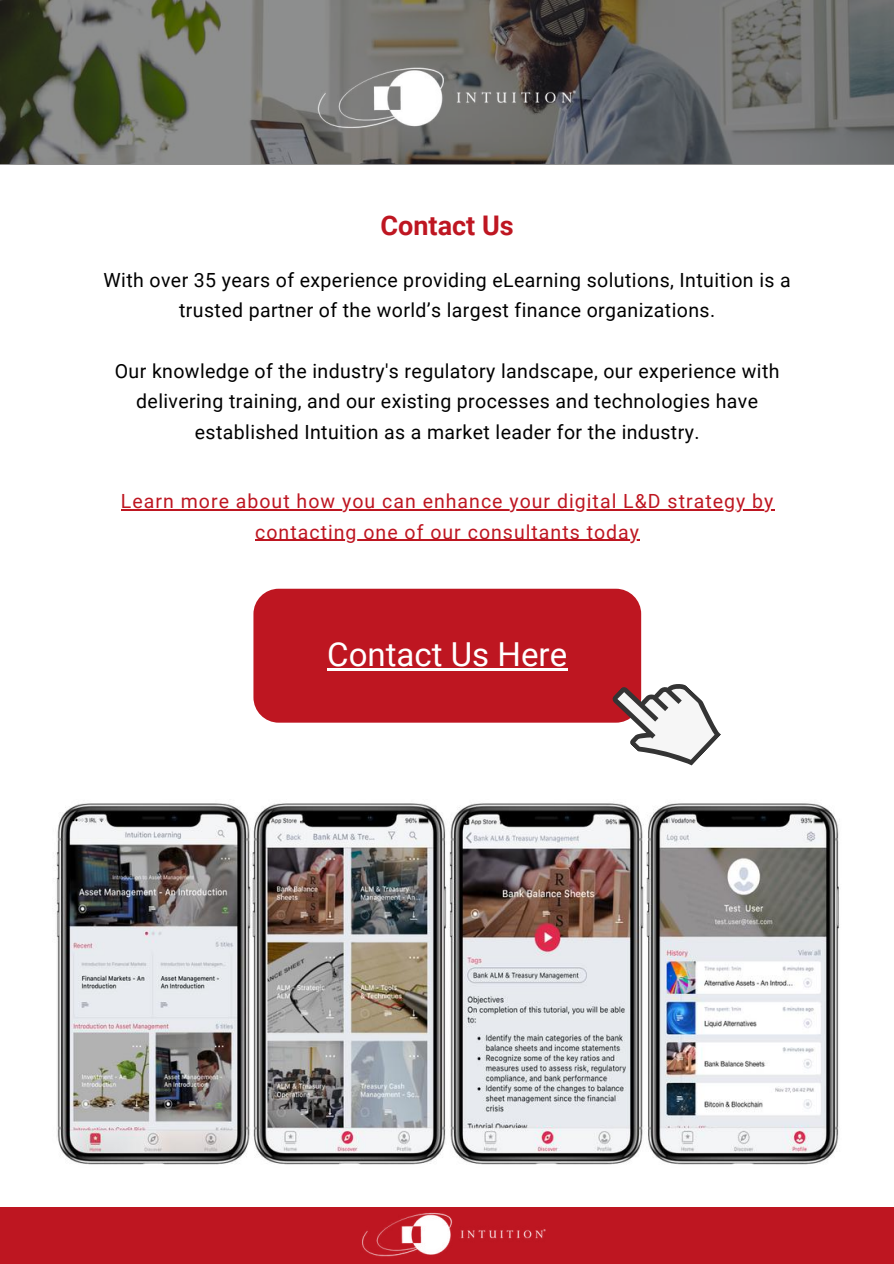
<style>
.page{position:relative;width:894px;height:1264px;background:#fff}
.page>*{position:absolute;margin:0;border:0;box-sizing:border-box;transform-origin:0 0}
.t1{font:33px "Roboto";color:#fff}
.t2{font:700 27px "Roboto";color:#be1621}
.t3{font:19.5px/30.5px "Roboto";letter-spacing:.02em;color:#000;text-align:center}
.t4{font:19.5px/30.5px "Roboto";letter-spacing:.055em;color:#be1621;text-align:center}
</style>
<div class="page">
<svg style="left:0;top:0;width:893px;height:165px;background:#6a6b66"></svg>
<img style="left:315px;top:63px;width:263px;height:71px">
<hr style="left:121px;top:509px;width:653px;height:1px;background:#be1621">
<hr style="left:255px;top:539px;width:385px;height:1px;background:#be1621">
<div style="left:253px;top:588px;width:388px;height:134px;background:#be1621;border-radius:25px"></div>
<hr style="left:327px;top:668px;width:240px;height:2px;background:#fff">
<svg style="left:597px;top:654px;width:124px;height:112px"></svg>
<img style="left:56px;top:803px;width:783px;height:362px">
<div style="left:0;top:1207px;width:893px;height:56px;background:#be1621"></div>
<img style="left:362px;top:1212px;width:184px;height:45px">
<h2 class="t2" style="left:380px;top:209px;width:135px">Contact Us</h2>
<p class="t3" style="left:104px;top:265px;width:688px">With over 35 years of experience providing eLearning solutions, Intuition is a trusted partner of the world’s largest finance organizations.</p>
<p class="t3" style="left:115px;top:356px;width:666px">Our knowledge of the industry's regulatory landscape, our experience with delivering training, and our existing processes and technologies have established Intuition as a market leader for the industry.</p>
<p class="t4" style="left:121px;top:486px;width:653px">Learn more about how you can enhance your digital L&amp;D strategy by contacting one of our consultants today</p>
<h1 class="t1" style="left:327px;top:635px;width:241px">Contact Us Here</h1>
</div>
